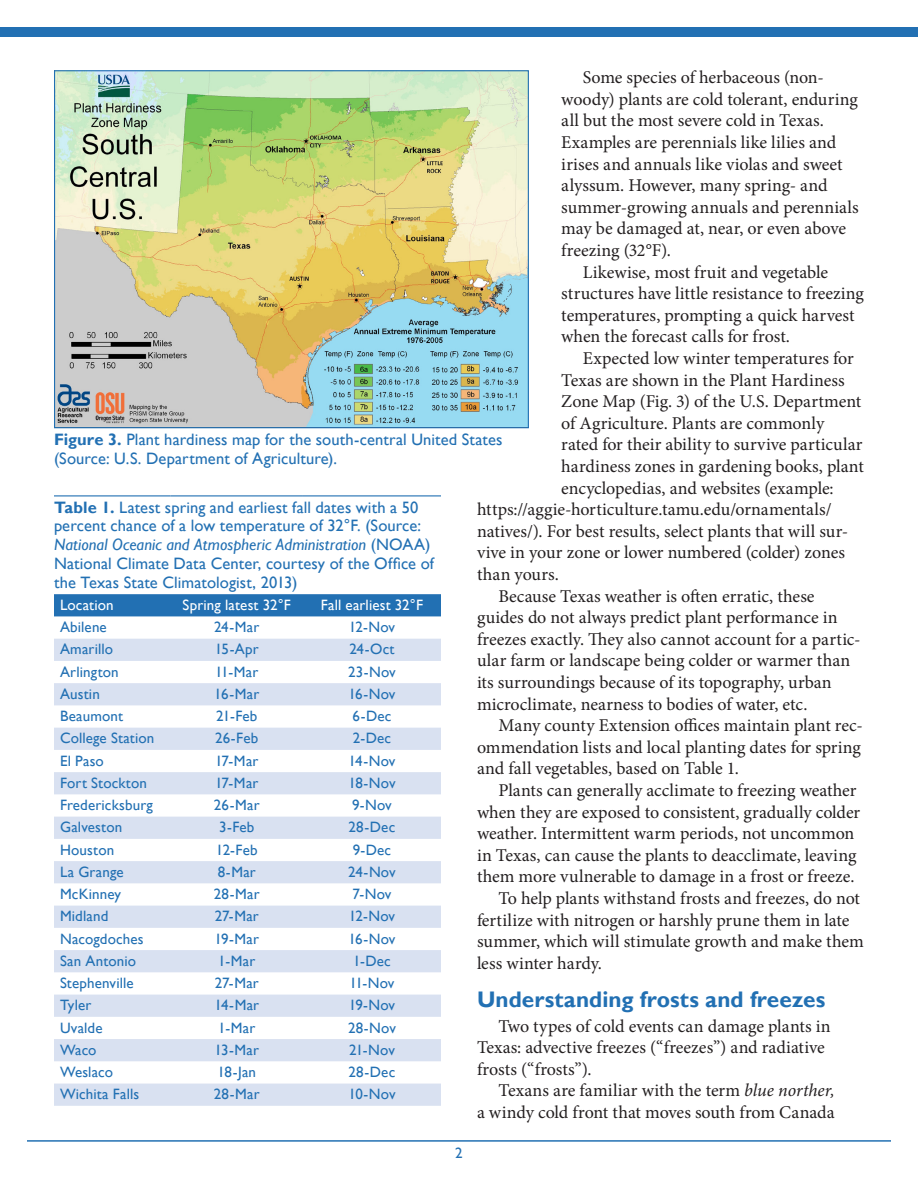
<style>
.page{position:relative;width:918px;height:1188px;background:#fff}
.page>*{position:absolute;margin:0;border:0;box-sizing:border-box;transform-origin:0 0}
.heading1{font:700 22.5px "Gill Sans";letter-spacing:.005em;color:#2270b3}
.body_text{font:18px/21.6px "Minion Pro";color:#231f20}
.table_body{font:16.5px/18.8px "Gill Sans";letter-spacing:.005em;color:#2270b3}
.table_body-2{font:15px "Gill Sans";letter-spacing:.01em;color:#2270b3}
.table_body-3{font:15px "Gill Sans";letter-spacing:.01em;color:#fff}
.s1{font-style:italic}
.s2{font-weight:700}
</style>
<div class="page">
<div style="left:0;top:27px;width:918px;height:10px;background:#2270b3"></div>
<hr style="left:27px;top:1140px;width:864px;height:2px;background:#2270b3">
<img style="left:56px;top:72px;width:471px;height:354px">
<div style="left:54px;top:594px;width:387px;height:22px;background:#2270b3"></div>
<svg style="left:54px;top:639px;width:387px;height:467px;fill:#dce3f2"></svg>
<hr style="left:54px;top:495px;width:117px;height:1px;background:#2270b3">
<hr style="left:171px;top:495px;width:132px;height:1px;background:#2270b3">
<hr style="left:303px;top:495px;width:138px;height:1px;background:#2270b3">
<p class="body_text" style="left:561px;top:67px;width:299px;text-indent:22px">Some species of herbaceous (non&shy;woody) plants are cold tolerant, enduring all but the most severe cold in Texas.<br>Examples are perennials like lilies and irises and annuals like violas and sweet alyssum. However, many spring- and summer-growing annuals and perennials may be damaged at, near, or even above freezing (32°F).</p>
<p class="body_text" style="left:561px;top:261px;width:304px;text-indent:22px">Likewise, most fruit and vegetable structures have little resistance to freezing temperatures, prompting a quick harvest when the forecast calls for frost.</p>
<p class="body_text" style="left:583px;top:348px;width:272px">Expected low winter temperatures for</p>
<p class="body_text" style="left:561px;top:369px;width:285px">Texas are shown in the Plant Hardiness</p>
<p class="body_text" style="left:561px;top:391px;width:301px">Zone Map (Fig. 3) of the U.S. Department</p>
<p class="body_text" style="left:561px;top:412px;width:264px">of Agriculture. Plants are commonly</p>
<p class="body_text" style="left:561px;top:434px;width:303px">rated for their ability to survive particular</p>
<p class="body_text" style="left:561px;top:456px;width:304px">hardiness zones in gardening books, plant</p>
<p class="body_text" style="left:561px;top:477px;width:274px">encyclopedias, and websites (example:</p>
<p class="body_text" style="left:477px;top:499px;width:356px">https://aggie-horticulture.tamu.edu/ornamentals/</p>
<p class="body_text" style="left:477px;top:520px;width:373px">natives/). For best results, select plants that will sur-</p>
<p class="body_text" style="left:477px;top:542px;width:370px">vive in your zone or lower numbered (colder) zones</p>
<p class="body_text" style="left:477px;top:564px;width:83px">than yours.</p>
<p class="body_text" style="left:477px;top:585px;width:385px;text-indent:22px">Because Texas weather is often erratic, these guides do not always predict plant performance in freezes exactly. They also cannot account for a partic&shy;ular farm or landscape being colder or warmer than its surroundings because of its topography, urban microclimate, nearness to bodies of water, etc.</p>
<p class="body_text" style="left:477px;top:715px;width:387px;text-align:justify;text-indent:22px">Many county Extension offices maintain plant rec&shy;ommendation lists and local planting dates for spring and fall vegetables, based on Table 1.</p>
<p class="body_text" style="left:477px;top:780px;width:385px;text-indent:22px">Plants can generally acclimate to freezing weather when they are exposed to consistent, gradually colder weather. Intermittent warm periods, not uncommon in Texas, can cause the plants to deacclimate, leaving them more vulnerable to damage in a frost or freeze.</p>
<p class="body_text" style="left:477px;top:888px;width:388px;text-indent:22px">To help plants withstand frosts and freezes, do not fertilize with nitrogen or harshly prune them in late summer, which will stimulate growth and make them less winter hardy.</p>
<p class="heading1" style="left:477px;top:986px;width:350px">Understanding frosts and freezes</p>
<p class="body_text" style="left:477px;top:1015px;width:355px;text-indent:22px">Two types of cold events can damage plants in<br>Texas: advective freezes (“freezes”) and radiative frosts (“frosts”).</p>
<p class="body_text" style="left:477px;top:1080px;width:359px;text-align:right">Texans are familiar with the term <span class="s1">blue norther,<br></span>a windy cold front that moves south from Canada</p>
<p class="table_body" style="left:54px;top:430px;width:450px"><span class="s2">Figure 3.</span> Plant hardiness map for the south-central United States (Source: U.S. Department of Agriculture).</p>
<p class="table_body" style="left:54px;top:498px;width:382px"><span class="s2">Table 1.</span> Latest spring and earliest fall dates with a 50 percent chance of a low temperature of 32°F. (Source:<br><span class="s1">National Oceanic and Atmospheric Administration</span> (NOAA)<br>National Climate Data Center, courtesy of the Office of the Texas State Climatologist, 2013)</p>
<p class="table_body-3" style="left:60px;top:596px;width:55px">Location</p>
<p class="table_body-3" style="left:183px;top:596px;width:110px">Spring latest 32°F</p>
<p class="table_body-3" style="left:321px;top:596px;width:104px">Fall earliest 32°F</p>
<p class="table_body-2" style="left:60px;top:618px;width:48px">Abilene</p>
<p class="table_body-2" style="left:214px;top:618px;width:47px">24-Mar</p>
<p class="table_body-2" style="left:349px;top:618px;width:48px">12-Nov</p>
<p class="table_body-2" style="left:60px;top:641px;width:55px">Amarillo</p>
<p class="table_body-2" style="left:215px;top:641px;width:45px">15-Apr</p>
<p class="table_body-2" style="left:349px;top:641px;width:47px">24-Oct</p>
<p class="table_body-2" style="left:60px;top:663px;width:60px">Arlington</p>
<p class="table_body-2" style="left:215px;top:663px;width:44px">11-Mar</p>
<p class="table_body-2" style="left:348px;top:663px;width:49px">23-Nov</p>
<p class="table_body-2" style="left:60px;top:685px;width:41px">Austin</p>
<p class="table_body-2" style="left:214px;top:685px;width:46px">16-Mar</p>
<p class="table_body-2" style="left:348px;top:685px;width:49px">16-Nov</p>
<p class="table_body-2" style="left:60px;top:707px;width:65px">Beaumont</p>
<p class="table_body-2" style="left:216px;top:707px;width:43px">21-Feb</p>
<p class="table_body-2" style="left:352px;top:707px;width:40px">6-Dec</p>
<p class="table_body-2" style="left:60px;top:730px;width:96px">College Station</p>
<p class="table_body-2" style="left:215px;top:730px;width:45px">26-Feb</p>
<p class="table_body-2" style="left:353px;top:730px;width:40px">2-Dec</p>
<p class="table_body-2" style="left:60px;top:752px;width:45px">El Paso</p>
<p class="table_body-2" style="left:215px;top:752px;width:45px">17-Mar</p>
<p class="table_body-2" style="left:348px;top:752px;width:48px">14-Nov</p>
<p class="table_body-2" style="left:60px;top:774px;width:89px">Fort Stockton</p>
<p class="table_body-2" style="left:215px;top:774px;width:45px">17-Mar</p>
<p class="table_body-2" style="left:348px;top:774px;width:49px">18-Nov</p>
<p class="table_body-2" style="left:60px;top:796px;width:94px">Fredericksburg</p>
<p class="table_body-2" style="left:214px;top:796px;width:47px">26-Mar</p>
<p class="table_body-2" style="left:352px;top:796px;width:41px">9-Nov</p>
<p class="table_body-2" style="left:60px;top:819px;width:64px">Galveston</p>
<p class="table_body-2" style="left:219px;top:819px;width:37px">3-Feb</p>
<p class="table_body-2" style="left:349px;top:819px;width:48px">28-Dec</p>
<p class="table_body-2" style="left:60px;top:841px;width:56px">Houston</p>
<p class="table_body-2" style="left:216px;top:841px;width:43px">12-Feb</p>
<p class="table_body-2" style="left:353px;top:841px;width:40px">9-Dec</p>
<p class="table_body-2" style="left:60px;top:863px;width:65px">La Grange</p>
<p class="table_body-2" style="left:218px;top:863px;width:40px">8-Mar</p>
<p class="table_body-2" style="left:348px;top:863px;width:49px">24-Nov</p>
<p class="table_body-2" style="left:60px;top:885px;width:63px">McKinney</p>
<p class="table_body-2" style="left:214px;top:885px;width:47px">28-Mar</p>
<p class="table_body-2" style="left:352px;top:885px;width:40px">7-Nov</p>
<p class="table_body-2" style="left:60px;top:908px;width:50px">Midland</p>
<p class="table_body-2" style="left:215px;top:908px;width:46px">27-Mar</p>
<p class="table_body-2" style="left:349px;top:908px;width:48px">12-Nov</p>
<p class="table_body-2" style="left:60px;top:930px;width:85px">Nacogdoches</p>
<p class="table_body-2" style="left:215px;top:930px;width:46px">19-Mar</p>
<p class="table_body-2" style="left:348px;top:930px;width:49px">16-Nov</p>
<p class="table_body-2" style="left:60px;top:952px;width:78px">San Antonio</p>
<p class="table_body-2" style="left:218px;top:952px;width:39px">1-Mar</p>
<p class="table_body-2" style="left:353px;top:952px;width:39px">1-Dec</p>
<p class="table_body-2" style="left:60px;top:974px;width:75px">Stephenville</p>
<p class="table_body-2" style="left:215px;top:974px;width:46px">27-Mar</p>
<p class="table_body-2" style="left:349px;top:974px;width:47px">11-Nov</p>
<p class="table_body-2" style="left:60px;top:997px;width:33px">Tyler</p>
<p class="table_body-2" style="left:214px;top:997px;width:46px">14-Mar</p>
<p class="table_body-2" style="left:349px;top:997px;width:48px">19-Nov</p>
<p class="table_body-2" style="left:60px;top:1019px;width:44px">Uvalde</p>
<p class="table_body-2" style="left:218px;top:1019px;width:39px">1-Mar</p>
<p class="table_body-2" style="left:348px;top:1019px;width:49px">28-Nov</p>
<p class="table_body-2" style="left:60px;top:1041px;width:38px">Waco</p>
<p class="table_body-2" style="left:215px;top:1041px;width:46px">13-Mar</p>
<p class="table_body-2" style="left:349px;top:1041px;width:47px">21-Nov</p>
<p class="table_body-2" style="left:60px;top:1063px;width:55px">Weslaco</p>
<p class="table_body-2" style="left:217px;top:1063px;width:40px">18-Jan</p>
<p class="table_body-2" style="left:349px;top:1063px;width:48px">28-Dec</p>
<p class="table_body-2" style="left:60px;top:1086px;width:81px">Wichita Falls</p>
<p class="table_body-2" style="left:214px;top:1086px;width:47px">28-Mar</p>
<p class="table_body-2" style="left:348px;top:1086px;width:49px">10-Nov</p>
<p class="table_body-2" style="left:455px;top:1144px;width:9px">2</p>
</div>
